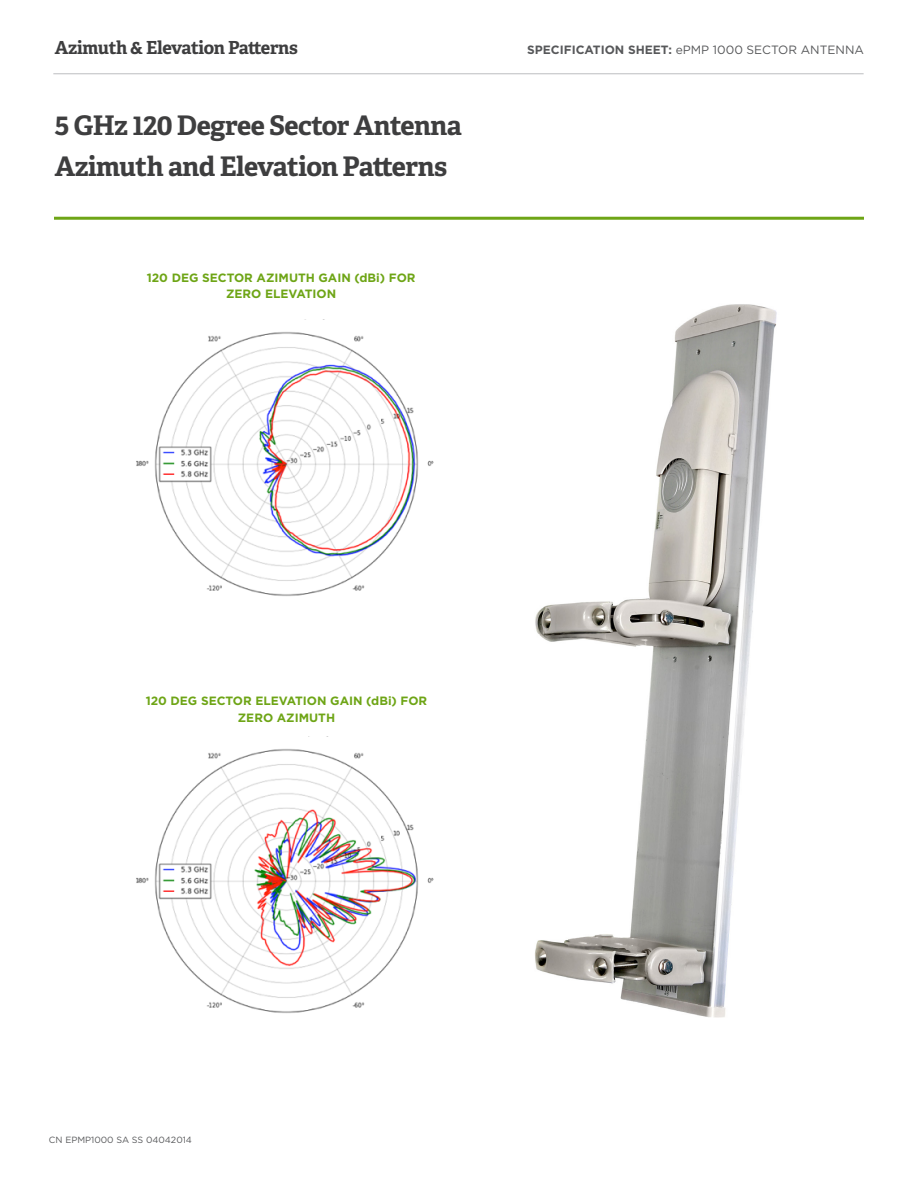
<style>
.page{position:relative;width:918px;height:1188px;background:#fff}
.page>*{position:absolute;margin:0;border:0;box-sizing:border-box;transform-origin:0 0}
.Main_Title{font:700 27px "Adelle";letter-spacing:-.02em;color:#3e3e3f}
.t1{font:700 18px "Adelle";letter-spacing:-.02em;color:#3e3e3f}
.Specs_Sheet_Table_It{font:700 12px/16.5px "Gotham";color:#6ea516;text-align:center}
.t2{font:12px "Gotham";color:#57585a}
.t3{font:9px "Gotham";color:#76787b}
.t4{font:9px "Gotham";color:#57585a}
.s1{font-weight:700}
</style>
<div class="page">
<hr style="left:53px;top:73px;width:811px;height:1px;background:#bcbdc0">
<img style="left:136px;top:332px;width:298px;height:264px">
<img style="left:136px;top:749px;width:298px;height:264px">
<hr style="left:54px;top:217px;width:810px;height:3px;background:#6ea516">
<img style="left:535px;top:304px;width:242px;height:714px">
<p class="t1" style="left:55px;top:36px;width:245px">Azimuth &amp; Elevation Patterns</p>
<p class="Main_Title" style="left:55px;top:108px;width:408px">5 GHz 120 Degree Sector Antenna</p>
<p class="Main_Title" style="left:55px;top:149px;width:394px">Azimuth and Elevation Patterns</p>
<p class="Specs_Sheet_Table_It" style="left:147px;top:269px;width:270px">120 DEG SECTOR AZIMUTH GAIN (dBi) FOR<br>ZERO ELEVATION</p>
<p class="t2" style="left:527px;top:43px;width:338px"><span class="s1">SPECIFICATION SHEET:</span> ePMP 1000 SECTOR ANTENNA</p>
<p class="Specs_Sheet_Table_It" style="left:146px;top:692px;width:283px">120 DEG SECTOR ELEVATION GAIN (dBi) FOR<br>ZERO AZIMUTH</p>
<p class="t4" style="left:49px;top:1135px;width:145px">CN EPMP1000 SA SS 04042014</p>
<p class="t3" style="left:53px;top:1135px;width:138px">CN EPMP1000 SA SS 01132014</p>
</div>
